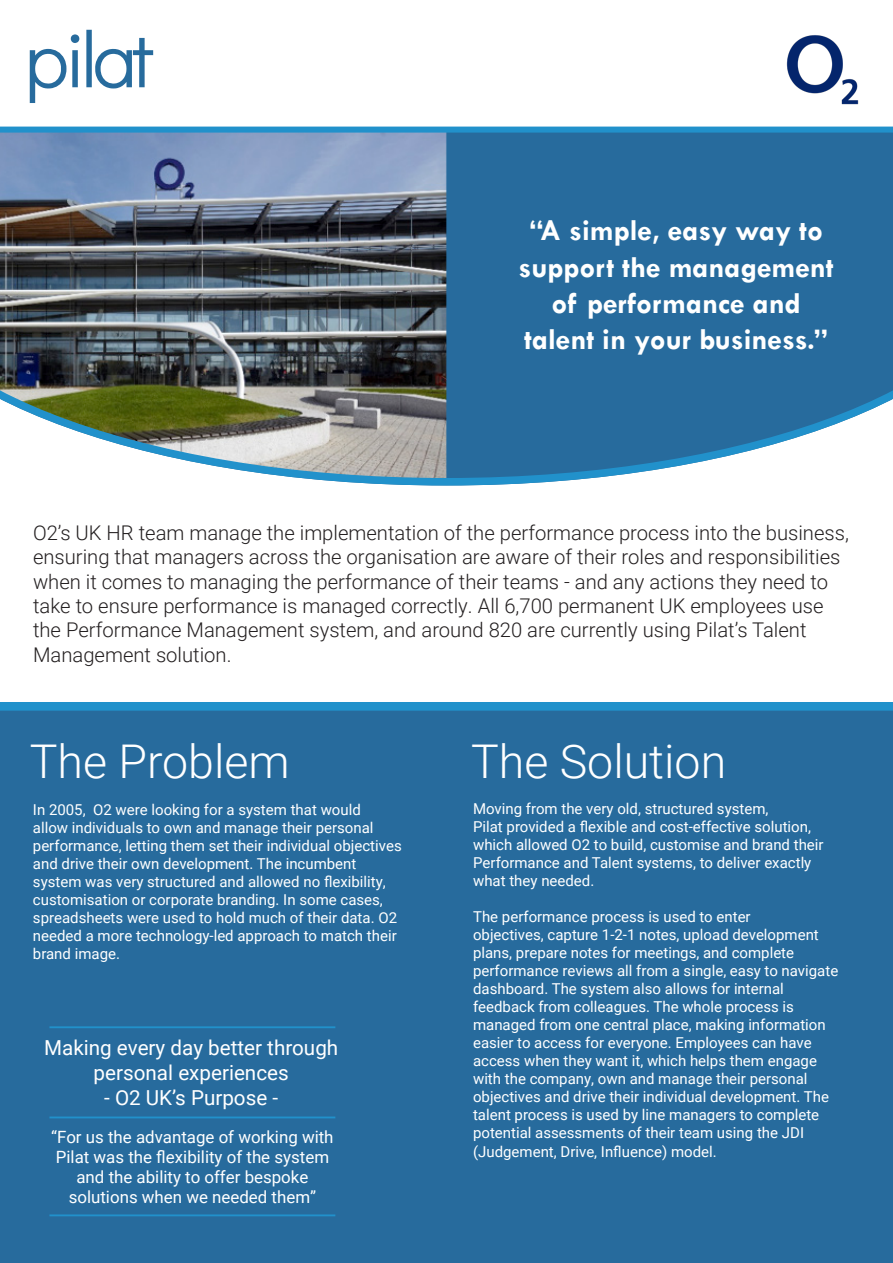
<style>
.page{position:relative;width:893px;height:1263px;background:#fff}
.page>*{position:absolute;margin:0;border:0;box-sizing:border-box;transform-origin:0 0}
.t1{font:300 46.5px "Roboto";color:#fff}
.t2{font:700 30.15px/36.2px "Tw Cen";color:#fff;text-align:center}
.t3{font:20.7px "Roboto";color:#fff}
.t4{font:300 20.25px/24.3px "Roboto";color:#231f20}
.t5{font:16.95px "Roboto";color:#fff}
.t6{font:15px/18px "Roboto";color:#fff}
</style>
<div class="page">
<div style="left:0;top:702px;width:893px;height:561px;background:#276b9d"></div>
<img style="left:0;top:133px;width:893px;height:352px">
<svg style="left:0;top:29px;width:893px;height:104px"></svg>
<svg style="left:30px;top:49px;width:36px;height:54px"></svg>
<svg style="left:72px;top:50px;width:6px;height:37px"></svg>
<svg style="left:86px;top:30px;width:67px;height:58px"></svg>
<svg style="left:71px;top:34px;width:8px;height:9px"></svg>
<img style="left:781px;top:30px;width:82px;height:79px">
<hr style="left:49px;top:1026px;width:286px;height:2px;background:#2191cb">
<hr style="left:49px;top:1116px;width:286px;height:2px;background:#2191cb">
<hr style="left:49px;top:1214px;width:286px;height:2px;background:#2191cb">
<p class="t2" style="left:518px;top:212px;width:317px">“A simple, easy way to support the management of performance and</p>
<p class="t2" style="left:524px;top:321px;width:305px">talent in your business.”</p>
<p class="t4" style="left:33px;top:520px;width:817px">O2’s UK HR team manage the implementation of the performance process into the business,</p>
<p class="t4" style="left:33px;top:544px;width:809px">ensuring that managers across the organisation are aware of their roles and responsibilities when it comes to managing the performance of their teams - and any actions they need to</p>
<p class="t4" style="left:33px;top:593px;width:792px">take to ensure performance is managed correctly. All 6,700 permanent UK employees use</p>
<p class="t4" style="left:33px;top:617px;width:775px">the Performance Management system, and around 820 are currently using Pilat’s Talent</p>
<p class="t4" style="left:33px;top:641px;width:200px">Management solution.</p>
<p class="t1" style="left:30px;top:729px;width:261px">The Problem</p>
<p class="t6" style="left:33px;top:800px;width:370px">In 2005, O2 were looking for a system that would<br>allow individuals to own and manage their personal performance, letting them set their individual objectives and drive their own development. The incumbent system was very structured and allowed no flexibility, customisation or corporate branding. In some cases, spreadsheets were used to hold much of their data. O2 needed a more technology-led approach to match their brand image.</p>
<p class="t3" style="left:44px;top:1033px;width:296px">Making every day better through</p>
<p class="t3" style="left:94px;top:1058px;width:197px">personal experiences</p>
<p class="t3" style="left:104px;top:1083px;width:175px">- O2 UK’s Purpose -</p>
<p class="t5" style="left:51px;top:1124px;width:284px">“For us the advantage of working with</p>
<p class="t5" style="left:56px;top:1145px;width:275px">Pilat was the flexibility of the system</p>
<p class="t5" style="left:76px;top:1165px;width:233px">and the ability to offer bespoke</p>
<p class="t5" style="left:69px;top:1185px;width:249px">solutions when we needed them”</p>
<p class="t1" style="left:471px;top:729px;width:257px">The Solution</p>
<p class="t6" style="left:473px;top:799px;width:297px">Moving from the very old, structured system,</p>
<p class="t6" style="left:473px;top:817px;width:352px">Pilat provided a flexible and cost-effective solution, which allowed O2 to build, customise and brand their Performance and Talent systems, to deliver exactly what they needed.</p>
<p class="t6" style="left:473px;top:907px;width:279px">The performance process is used to enter</p>
<p class="t6" style="left:473px;top:925px;width:367px">objectives, capture 1-2-1 notes, upload development plans, prepare notes for meetings, and complete performance reviews all from a single, easy to navigate dashboard. The system also allows for internal feedback from colleagues. The whole process is managed from one central place, making information easier to access for everyone. Employees can have access when they want it, which helps them engage with the company, own and manage their personal objectives and drive their individual development. The talent process is used by line managers to complete potential assessments of their team using the JDI</p>
<p class="t6" style="left:473px;top:1142px;width:245px">(Judgement, Drive, Influence) model.</p>
</div>
